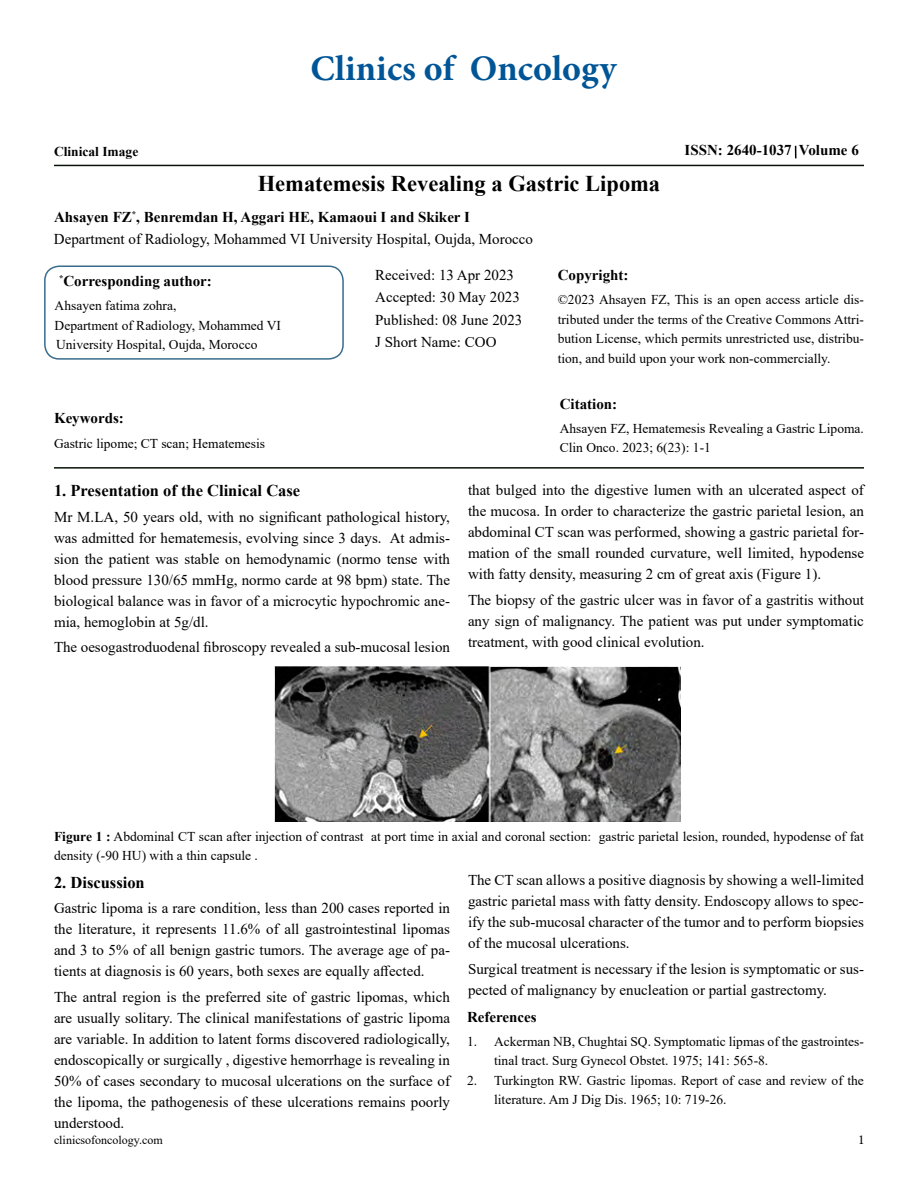
<style>
.page{position:relative;width:918px;height:1188px;background:#fff}
.page>*{position:absolute;margin:0;border:0;box-sizing:border-box;transform-origin:0 0}
.t1{font:700 36px "Minion Pro";color:#005596}
.t2{font:700 22.5px "Times New Roman";color:#000}
.t3{font:700 16.5px "Times New Roman";color:#000}
.t4{font:15px/21px "Times New Roman";color:#000;text-align:justify}
.t5{font:700 15px "Times New Roman";color:#000}
.t6{font:13.5px/19.5px "Times New Roman";color:#000}
.t7{font:700 13.5px "Times New Roman";color:#000}
.t8{font:13.5px "Minion Pro";color:#000}
.t9{font:12px "Times New Roman";color:#000}
.s1{font-weight:700}
</style>
<div class="page">
<div style="left:44px;top:266px;width:300px;height:94px;border:2px solid #386c8d;border-radius:14px"></div>
<hr style="left:54px;top:467px;width:810px;height:2px;background:#081208">
<hr style="left:54px;top:165px;width:810px;height:1px;background:#081208">
<svg style="left:795px;top:146px;width:2px;height:12px"></svg>
<img style="left:274px;top:666px;width:407px;height:155px">
<h1 class="t1" style="left:310px;top:43px;width:308px">Clinics of Oncology</h1>
<p class="t7" style="left:54px;top:142px;width:86px">Clinical Image</p>
<p class="t5" style="left:685px;top:139px;width:176px">ISSN: 2640-1037 Volume 6</p>
<h2 class="t2" style="left:258px;top:167px;width:404px">Hematemesis Revealing a Gastric Lipoma</h2>
<p class="t4" style="left:54px;top:205px;width:481px;line-height:22.5px"><span class="s1">Ahsayen FZ</span><sup>*</sup><span class="s1">, Benremdan H, Aggari HE, Kamaoui I and Skiker I<br></span>Department of Radiology, Mohammed VI University Hospital, Oujda, Morocco</p>
<p class="t5" style="left:59px;top:270px;width:154px"><sup>*</sup>Corresponding author:</p>
<p class="t6" style="left:55px;top:295px;width:228px">Ahsayen fatima zohra,<br>Department of Radiology, Mohammed VI<br>University Hospital, Oujda, Morocco</p>
<p class="t4" style="left:375px;top:263px;width:149px;line-height:22.5px;text-align:left">Received: 13 Apr 2023<br>Accepted: 30 May 2023<br>Published: 08 June 2023<br>J Short Name: COO</p>
<p class="t5" style="left:558px;top:264px;width:72px">Copyright:</p>
<p class="t6" style="left:558px;top:289px;width:308px;text-align:justify">©2023 Ahsayen FZ, This is an open access article dis&shy;tributed under the terms of the Creative Commons Attri&shy;bution License, which permits unrestricted use, distribu&shy;tion, and build upon your work non-commercially.</p>
<p class="t5" style="left:560px;top:393px;width:59px">Citation:</p>
<p class="t6" style="left:560px;top:418px;width:306px">Ahsayen FZ, Hematemesis Revealing a Gastric Lipoma.<br>Clin Onco. 2023; 6(23): 1-1</p>
<p class="t5" style="left:54px;top:408px;width:71px">Keywords:</p>
<p class="t6" style="left:54px;top:433px;width:213px">Gastric lipome; CT scan; Hematemesis</p>
<p class="t3" style="left:54px;top:479px;width:248px">1. Presentation of the Clinical Case</p>
<p class="t4" style="left:54px;top:506px;width:398px">Mr M.LA, 50 years old, with no significant pathological history, was admitted for hematemesis, evolving since 3 days. At admis&shy;sion the patient was stable on hemodynamic (normo tense with blood pressure 130/65 mmHg, normo carde at 98 bpm) state. The biological balance was in favor of a microcytic hypochromic ane&shy;mia, hemoglobin at 5g/dl.</p>
<p class="t4" style="left:54px;top:636px;width:398px">The oesogastroduodenal fibroscopy revealed a sub-mucosal lesion</p>
<p class="t4" style="left:468px;top:479px;width:398px">that bulged into the digestive lumen with an ulcerated aspect of the mucosa. In order to characterize the gastric parietal lesion, an abdominal CT scan was performed, showing a gastric parietal for&shy;mation of the small rounded curvature, well limited, hypodense with fatty density, measuring 2 cm of great axis (Figure 1).</p>
<p class="t4" style="left:468px;top:589px;width:398px">The biopsy of the gastric ulcer was in favor of a gastritis without any sign of malignancy. The patient was put under symptomatic treatment, with good clinical evolution.</p>
<p class="t6" style="left:54px;top:826px;width:812px"><span class="s1">Figure 1 :</span> Abdominal CT scan after injection of contrast at port time in axial and coronal section: gastric parietal lesion, rounded, hypodense of fat density (-90 HU) with a thin capsule .</p>
<p class="t3" style="left:54px;top:870px;width:92px">2. Discussion</p>
<p class="t4" style="left:54px;top:897px;width:398px">Gastric lipoma is a rare condition, less than 200 cases reported in the literature, it represents 11.6% of all gastrointestinal lipomas and 3 to 5% of all benign gastric tumors. The average age of pa&shy;tients at diagnosis is 60 years, both sexes are equally affected.</p>
<p class="t4" style="left:54px;top:986px;width:398px">The antral region is the preferred site of gastric lipomas, which are usually solitary. The clinical manifestations of gastric lipoma are variable. In addition to latent forms discovered radiologically, endoscopically or surgically , digestive hemorrhage is revealing in 50% of cases secondary to mucosal ulcerations on the surface of the lipoma, the pathogenesis of these ulcerations remains poorly understood.</p>
<p class="t4" style="left:468px;top:869px;width:398px">The CT scan allows a positive diagnosis by showing a well-limited gastric parietal mass with fatty density. Endoscopy allows to spec&shy;ify the sub-mucosal character of the tumor and to perform biopsies of the mucosal ulcerations.</p>
<p class="t4" style="left:468px;top:958px;width:398px">Surgical treatment is necessary if the lesion is symptomatic or sus&shy;pected of malignancy by enucleation or partial gastrectomy.</p>
<p class="t5" style="left:467px;top:1006px;width:71px">References</p>
<p class="t6" style="left:494px;top:1031px;width:371px;text-indent:-27px">1. Ackerman NB, Chughtai SQ. Symptomatic lipmas of the gastrointes&shy;tinal tract. Surg Gynecol Obstet. 1975; 141: 565-8.</p>
<p class="t6" style="left:494px;top:1070px;width:371px;text-indent:-27px">2. Turkington RW. Gastric lipomas. Report of case and review of the literature. Am J Dig Dis. 1965; 10: 719-26.</p>
<p class="t9" style="left:54px;top:1131px;width:110px">clinicsofoncology.com</p>
<p class="t8" style="left:858px;top:1130px;width:8px">1</p>
</div>
